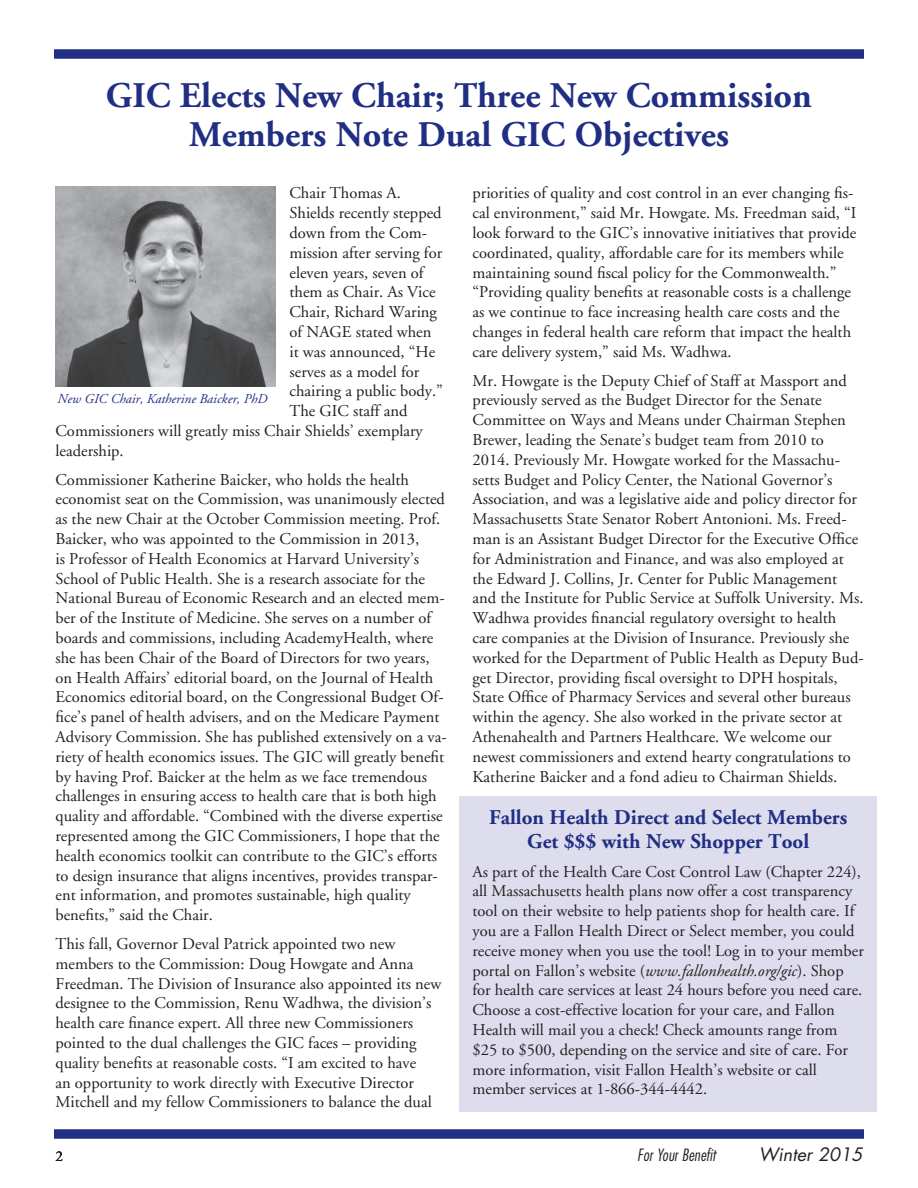
<style>
.page{position:relative;width:918px;height:1188px;background:#fff}
.page>*{position:absolute;margin:0;border:0;box-sizing:border-box;transform-origin:0 0}
.t1{font:700 36px/39px "Adobe Garamond";color:#202e84;text-align:center}
.t2{font:700 21px/24px "Adobe Garamond";color:#202e84;text-align:center}
.t3{font:italic 18px "Futura";color:#231f20}
.t4{font:16.5px/19.8px "Adobe Garamond";color:#231f20}
.t5{font:italic 300 condensed 16.5px "Futura";letter-spacing:.01em;color:#231f20}
.t6{font:15px "Adobe Garamond";color:#231f20}
.t7{font:italic 13.5px "Adobe Garamond";color:#202e84}
.s1{font-style:italic}
</style>
<div class="page">
<div style="left:459px;top:796px;width:418px;height:316px;background:#dddded"></div>
<div style="left:54px;top:1130px;width:810px;height:8px;background:#202e84"></div>
<div style="left:54px;top:50px;width:810px;height:8px;background:#202e84"></div>
<img style="left:56px;top:186px;width:219px;height:200px">
<h1 class="t1" style="left:106px;top:77px;width:708px">GIC Elects New Chair; Three New Commission<br>Members Note Dual GIC Objectives</h1>
<p class="t4" style="left:472px;top:184px;width:385px">priorities of quality and cost control in an ever changing fis&shy;cal environment,” said Mr. Howgate. Ms. Freedman said, “I look forward to the GIC’s innovative initiatives that provide coordinated, quality, affordable care for its members while maintaining sound fiscal policy for the Commonwealth.” “Providing quality benefits at reasonable costs is a challenge as we continue to face increasing health care costs and the changes in federal health care reform that impact the health care delivery system,” said Ms. Wadhwa.</p>
<p class="t4" style="left:472px;top:371px;width:393px">Mr. Howgate is the Deputy Chief of Staff at Massport and previously served as the Budget Director for the Senate Committee on Ways and Means under Chairman Stephen Brewer, leading the Senate’s budget team from 2010 to 2014. Previously Mr. Howgate worked for the Massachu&shy;setts Budget and Policy Center, the National Governor’s Association, and was a legislative aide and policy director for Massachusetts State Senator Robert Antonioni. Ms. Freed&shy;man is an Assistant Budget Director for the Executive Office for Administration and Finance, and was also employed at the Edward J. Collins, Jr. Center for Public Management and the Institute for Public Service at Suffolk University. Ms.<br>Wadhwa provides financial regulatory oversight to health care companies at the Division of Insurance. Previously she worked for the Department of Public Health as Deputy Bud&shy;get Director, providing fiscal oversight to DPH hospitals, State Office of Pharmacy Services and several other bureaus within the agency. She also worked in the private sector at Athenahealth and Partners Healthcare. We welcome our newest commissioners and extend hearty congratulations to Katherine Baicker and a fond adieu to Chairman Shields.</p>
<p class="t4" style="left:290px;top:184px;width:113px">Chair Thomas A.</p>
<p class="t4" style="left:290px;top:203px;width:154px">Shields recently stepped</p>
<p class="t4" style="left:290px;top:223px;width:139px">down from the Com-</p>
<p class="t4" style="left:290px;top:243px;width:154px">mission after serving for</p>
<p class="t4" style="left:290px;top:263px;width:136px">eleven years, seven of</p>
<p class="t4" style="left:290px;top:283px;width:148px">them as Chair. As Vice</p>
<p class="t4" style="left:290px;top:302px;width:149px">Chair, Richard Waring</p>
<p class="t4" style="left:290px;top:322px;width:143px">of NAGE stated when</p>
<p class="t4" style="left:290px;top:342px;width:147px">it was announced, “He</p>
<p class="t4" style="left:290px;top:362px;width:131px">serves as a model for</p>
<p class="t4" style="left:290px;top:382px;width:155px">chairing a public body.”</p>
<p class="t4" style="left:290px;top:401px;width:120px">The GIC staff and</p>
<p class="t4" style="left:55px;top:421px;width:369px">Commissioners will greatly miss Chair Shields’ exemplary</p>
<p class="t4" style="left:55px;top:441px;width:70px">leadership.</p>
<p class="t4" style="left:55px;top:470px;width:393px">Commissioner Katherine Baicker, who holds the health economist seat on the Commission, was unanimously elected as the new Chair at the October Commission meeting. Prof.<br>Baicker, who was appointed to the Commission in 2013,<br>is Professor of Health Economics at Harvard University’s School of Public Health. She is a research associate for the National Bureau of Economic Research and an elected mem&shy;ber of the Institute of Medicine. She serves on a number of boards and commissions, including AcademyHealth, where she has been Chair of the Board of Directors for two years, on Health Affairs’ editorial board, on the Journal of Health Economics editorial board, on the Congressional Budget Of&shy;fice’s panel of health advisers, and on the Medicare Payment Advisory Commission. She has published extensively on a va&shy;riety of health economics issues. The GIC will greatly benefit by having Prof. Baicker at the helm as we face tremendous challenges in ensuring access to health care that is both high quality and affordable. “Combined with the diverse expertise represented among the GIC Commissioners, I hope that the health economics toolkit can contribute to the GIC’s efforts to design insurance that aligns incentives, provides transpar&shy;ent information, and promotes sustainable, high quality benefits,” said the Chair.</p>
<p class="t4" style="left:55px;top:934px;width:387px">This fall, Governor Deval Patrick appointed two new members to the Commission: Doug Howgate and Anna Freedman. The Division of Insurance also appointed its new designee to the Commission, Renu Wadhwa, the division’s health care finance expert. All three new Commissioners pointed to the dual challenges the GIC faces – providing quality benefits at reasonable costs. “I am excited to have<br>an opportunity to work directly with Executive Director Mitchell and my fellow Commissioners to balance the dual</p>
<p class="t7" style="left:58px;top:391px;width:211px">New GIC Chair, Katherine Baicker, PhD</p>
<p class="t2" style="left:489px;top:806px;width:359px">Fallon Health Direct and Select Members<br>Get $$$ with New Shopper Tool</p>
<p class="t4" style="left:472px;top:862px;width:393px">As part of the Health Care Cost Control Law (Chapter 224), all Massachusetts health plans now offer a cost transparency tool on their website to help patients shop for health care. If you are a Fallon Health Direct or Select member, you could receive money when you use the tool! Log in to your member portal on Fallon’s website (<span class="s1">www.fallonhealth.org/gic</span>). Shop for health care services at least 24 hours before you need care.<br>Choose a cost-effective location for your care, and Fallon Health will mail you a check! Check amounts range from $25 to $500, depending on the service and site of care. For more information, visit Fallon Health’s website or call member services at 1-866-344-4442.</p>
<p class="t6" style="left:56px;top:1149px;width:9px">2</p>
<p class="t5" style="left:637px;top:1146px;width:80px">For Your Benefit</p>
<p class="t3" style="left:759px;top:1143px;width:105px">Winter 2015</p>
</div>
